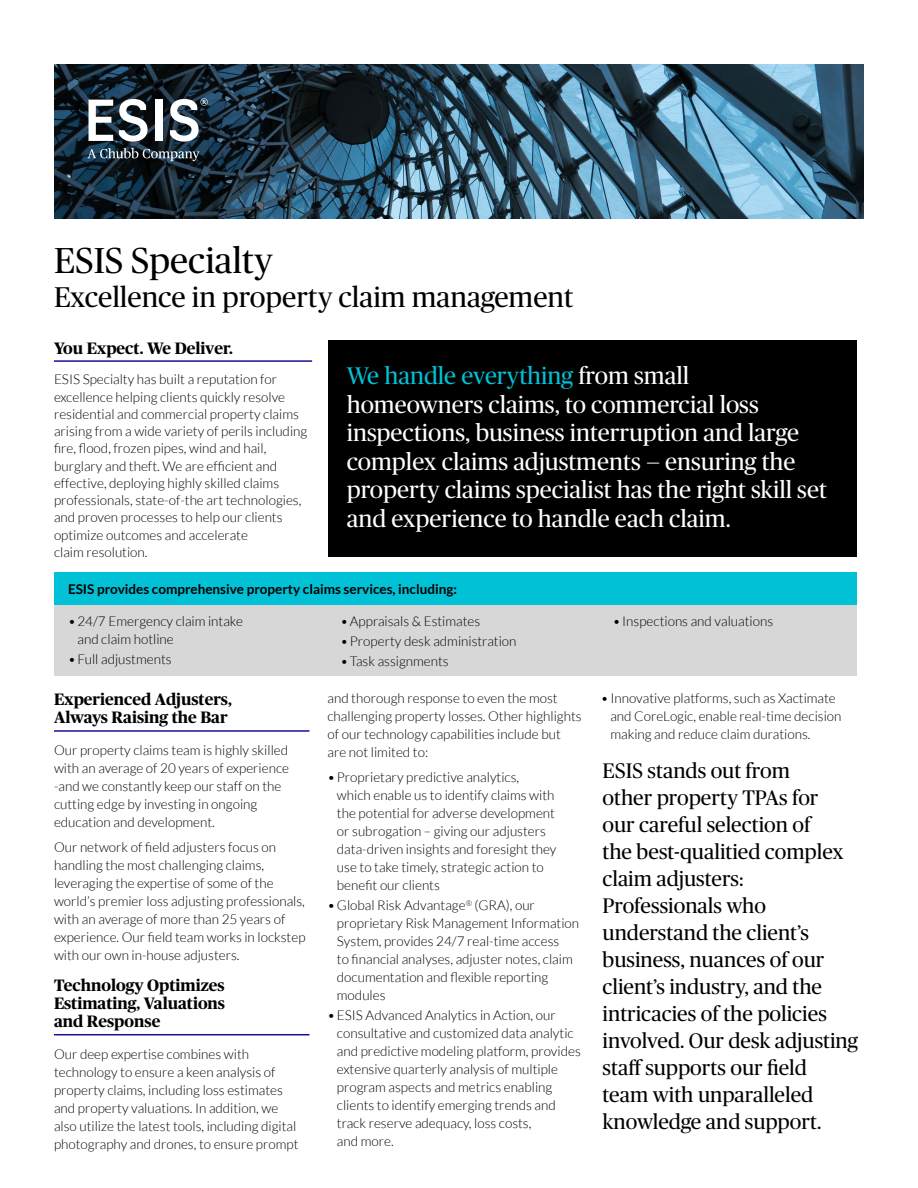
<style>
.page{position:relative;width:918px;height:1188px;background:#fff}
.page>*{position:absolute;margin:0;border:0;box-sizing:border-box;transform-origin:0 0}
.Heading_H1_Title{font:36px "Chubb Publico";color:#000}
.Heading_H1_Title-2{font:28.5px "Chubb Publico";color:#000}
.Call_Out{font:24px/28.5px "Chubb Publico";color:#fff}
.Call_Out-2{font:21px/27px "Chubb Publico";color:#000}
.H2_Subhead_w_Rule{font:700 16.5px/18px "Chubb Publico";color:#000}
.Body{font:300 13.5px/18px "Lato";color:#000}
.H2_Lato{font:700 13.5px "Lato";color:#000}
.s1{color:#01c1d6}
</style>
<div class="page">
<img style="left:54px;top:65px;width:810px;height:153px">
<svg style="left:87px;top:148px;width:112px;height:13px"></svg>
<svg style="left:89px;top:100px;width:24px;height:41px"></svg>
<svg style="left:119px;top:99px;width:29px;height:43px"></svg>
<div style="left:155px;top:100px;width:7px;height:41px;background:#fff"></div>
<svg style="left:170px;top:98px;width:38px;height:44px"></svg>
<hr style="left:54px;top:360px;width:258px;height:2px;background:#150f96">
<div style="left:328px;top:340px;width:528px;height:216px;background:#000"></div>
<div style="left:54px;top:573px;width:802px;height:103px;background:#d7d7d7"></div>
<div style="left:54px;top:573px;width:802px;height:32px;background:#01c1d6"></div>
<hr style="left:54px;top:730px;width:255px;height:2px;background:#150f96">
<hr style="left:54px;top:1034px;width:255px;height:1px;background:#150f96">
<h1 class="Heading_H1_Title" style="left:54px;top:235px;width:220px">ESIS Specialty</h1>
<h1 class="Heading_H1_Title-2" style="left:54px;top:278px;width:521px">Excellence in property claim management</h1>
<h2 class="H2_Subhead_w_Rule" style="left:54px;top:338px;width:180px">You Expect. We Deliver.</h2>
<p class="Body" style="left:54px;top:371px;width:255px;line-height:17.2px">ESIS Specialty has built a reputation for excellence helping clients quickly resolve residential and commercial property claims arising from a wide variety of perils including fire, flood, frozen pipes, wind and hail, burglary and theft. We are efficient and effective, deploying highly skilled claims professionals, state-of-the art technologies, and proven processes to help our clients optimize outcomes and accelerate<br>claim resolution.</p>
<h1 class="Call_Out" style="left:347px;top:361px;width:482px"><span class="s1">We handle everything</span> from small homeowners claims, to commercial loss inspections, business interruption and large complex claims adjustments — ensuring the property claims specialist has the right skill set and experience to handle each claim.</h1>
<h2 class="H2_Lato" style="left:68px;top:582px;width:390px">ESIS provides comprehensive property claims services, including:</h2>
<p class="Body" style="left:77px;top:612px;width:167px;text-indent:-9px">•24/7 Emergency claim intake and claim hotline</p>
<p class="Body" style="left:68px;top:650px;width:105px">•Full adjustments</p>
<p class="Body" style="left:340px;top:612px;width:141px">•Appraisals &amp; Estimates</p>
<p class="Body" style="left:340px;top:632px;width:178px">•Property desk administration</p>
<p class="Body" style="left:340px;top:652px;width:110px">•Task assignments</p>
<p class="Body" style="left:613px;top:612px;width:162px">•Inspections and valuations</p>
<h2 class="H2_Subhead_w_Rule" style="left:54px;top:690px;width:179px">Experienced Adjusters,<br>Always Raising the Bar</h2>
<p class="Body" style="left:54px;top:741px;width:237px">Our property claims team is highly skilled with an average of 20 years of experience -and we constantly keep our staff on the cutting edge by investing in ongoing education and development.</p>
<p class="Body" style="left:54px;top:838px;width:253px">Our network of field adjusters focus on handling the most challenging claims, leveraging the expertise of some of the world’s premier loss adjusting professionals, with an average of more than 25 years of experience. Our field team works in lockstep with our own in-house adjusters.</p>
<h2 class="H2_Subhead_w_Rule" style="left:54px;top:975px;width:173px;text-align:justify">Technology Optimizes Estimating, Valuations and Response</h2>
<p class="Body" style="left:54px;top:1045px;width:246px">Our deep expertise combines with technology to ensure a keen analysis of property claims, including loss estimates and property valuations. In addition, we also utilize the latest tools, including digital photography and drones, to ensure prompt</p>
<p class="Body" style="left:327px;top:689px;width:256px">and thorough response to even the most challenging property losses. Other highlights of our technology capabilities include but are not limited to:</p>
<p class="Body" style="left:337px;top:768px;width:221px;text-indent:-9px">•Proprietary predictive analytics,<br>which enable us to identify claims with the potential for adverse development or subrogation – giving our adjusters data-driven insights and foresight they use to take timely, strategic action to benefit our clients</p>
<p class="Body" style="left:337px;top:896px;width:244px;text-indent:-9px">•Global Risk Advantage<sup>®</sup> (GRA), our proprietary Risk Management Information System, provides 24/7 real-time access<br>to financial analyses, adjuster notes, claim documentation and flexible reporting modules</p>
<p class="Body" style="left:337px;top:1006px;width:245px;text-indent:-9px">•ESIS Advanced Analytics in Action, our consultative and customized data analytic and predictive modeling platform, provides extensive quarterly analysis of multiple program aspects and metrics enabling clients to identify emerging trends and track reserve adequacy, loss costs,<br>and more.</p>
<p class="Body" style="left:610px;top:689px;width:233px;text-indent:-9px">•Innovative platforms, such as Xactimate and CoreLogic, enable real-time decision making and reduce claim durations.</p>
<h1 class="Call_Out-2" style="left:603px;top:756px;width:257px">ESIS stands out from<br>other property TPAs for<br>our careful selection of<br>the best-qualitied complex claim adjusters:<br>Professionals who understand the client’s business, nuances of our client’s industry, and the intricacies of the policies involved. Our desk adjusting staff supports our field<br>team with unparalleled knowledge and support.</h1>
</div>
